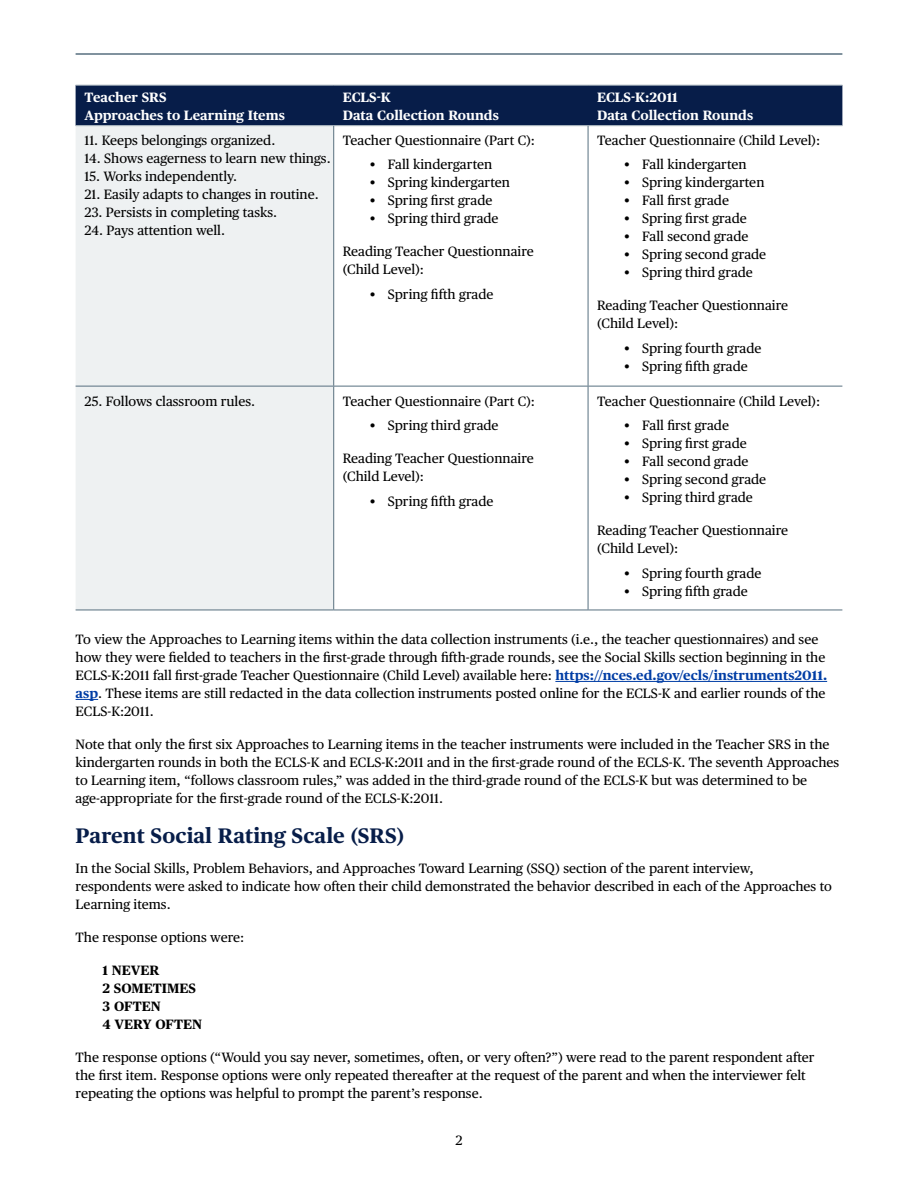
<style>
.page{position:relative;width:918px;height:1188px;background:#fff}
.page>*{position:absolute;margin:0;border:0;box-sizing:border-box;transform-origin:0 0}
.t1{font:700 21px "Publico Text";color:#071d49}
.Body_Text{font:13.5px/18px "Publico Text";color:#000}
.table_text_FL{font:13.5px/18px "Publico Text";color:#000}
.table_head_FL{font:700 13.5px/18px "Publico Text";color:#fff}
.Body_Text-2{font:700 13.5px "Publico Text";color:#000}
.s1{font-weight:700;color:#003da5}
</style>
<div class="page">
<hr style="left:76px;top:53px;width:766px;height:2px;background:#576f7f">
<hr style="left:555px;top:681px;width:272px;height:1px;background:#003da5">
<svg style="left:76px;top:699px;width:22px;height:1px"></svg>
<div style="left:76px;top:86px;width:766px;height:39px;background:#071d49"></div>
<div style="left:76px;top:126px;width:257px;height:484px;background:#eef1f2"></div>
<svg style="left:334px;top:126px;width:508px;height:484px"></svg>
<hr style="left:76px;top:85px;width:258px;height:1px;background:#abb7bf">
<hr style="left:334px;top:85px;width:254px;height:1px;background:#abb7bf">
<hr style="left:588px;top:85px;width:254px;height:1px;background:#abb7bf">
<hr style="left:76px;top:125px;width:258px;height:1px;background:#abb7bf">
<hr style="left:334px;top:125px;width:254px;height:1px;background:#abb7bf">
<hr style="left:588px;top:125px;width:254px;height:1px;background:#abb7bf">
<hr style="left:333px;top:126px;width:1px;height:260px;background:#576f7f">
<hr style="left:588px;top:126px;width:1px;height:260px;background:#576f7f">
<hr style="left:76px;top:386px;width:258px;height:1px;background:#576f7f">
<hr style="left:334px;top:386px;width:254px;height:1px;background:#576f7f">
<hr style="left:333px;top:386px;width:1px;height:224px;background:#576f7f">
<hr style="left:588px;top:386px;width:254px;height:1px;background:#576f7f">
<hr style="left:588px;top:386px;width:1px;height:224px;background:#576f7f">
<hr style="left:76px;top:610px;width:258px;height:1px;background:#576f7f">
<hr style="left:334px;top:610px;width:254px;height:1px;background:#576f7f">
<hr style="left:588px;top:610px;width:254px;height:1px;background:#576f7f">
<p class="table_head_FL" style="left:85px;top:87px;width:202px">Teacher SRS<br>Approaches to Learning Items</p>
<p class="table_head_FL" style="left:343px;top:87px;width:158px">ECLS-K<br>Data Collection Rounds</p>
<p class="table_head_FL" style="left:597px;top:87px;width:158px">ECLS-K:2011<br>Data Collection Rounds</p>
<p class="table_text_FL" style="left:85px;top:130px;width:192px">11. Keeps belongings organized.</p>
<p class="table_text_FL" style="left:85px;top:148px;width:248px">14. Shows eagerness to learn new things.</p>
<p class="table_text_FL" style="left:85px;top:166px;width:154px">15. Works independently.</p>
<p class="table_text_FL" style="left:85px;top:184px;width:236px">21. Easily adapts to changes in routine.</p>
<p class="table_text_FL" style="left:85px;top:202px;width:194px">23. Persists in completing tasks.</p>
<p class="table_text_FL" style="left:85px;top:220px;width:142px">24. Pays attention well.</p>
<p class="table_text_FL" style="left:343px;top:130px;width:194px">Teacher Questionnaire (Part C):</p>
<p class="Body_Text" style="left:370px;top:155px;width:124px">• Fall kindergarten</p>
<p class="Body_Text" style="left:370px;top:173px;width:142px">• Spring kindergarten</p>
<p class="Body_Text" style="left:370px;top:191px;width:124px">• Spring first grade</p>
<p class="Body_Text" style="left:370px;top:209px;width:130px">• Spring third grade</p>
<p class="table_text_FL" style="left:343px;top:242px;width:193px">Reading Teacher Questionnaire</p>
<p class="table_text_FL" style="left:343px;top:260px;width:83px">(Child Level):</p>
<p class="Body_Text" style="left:370px;top:285px;width:125px">• Spring fifth grade</p>
<p class="table_text_FL" style="left:597px;top:130px;width:225px">Teacher Questionnaire (Child Level):</p>
<p class="Body_Text" style="left:624px;top:155px;width:124px">• Fall kindergarten</p>
<p class="Body_Text" style="left:624px;top:173px;width:142px">• Spring kindergarten</p>
<p class="Body_Text" style="left:624px;top:191px;width:106px">• Fall first grade</p>
<p class="Body_Text" style="left:624px;top:209px;width:124px">• Spring first grade</p>
<p class="Body_Text" style="left:624px;top:227px;width:126px">• Fall second grade</p>
<p class="Body_Text" style="left:624px;top:245px;width:144px">• Spring second grade</p>
<p class="Body_Text" style="left:624px;top:263px;width:130px">• Spring third grade</p>
<p class="table_text_FL" style="left:597px;top:296px;width:193px">Reading Teacher Questionnaire</p>
<p class="table_text_FL" style="left:597px;top:314px;width:83px">(Child Level):</p>
<p class="Body_Text" style="left:624px;top:339px;width:139px">• Spring fourth grade</p>
<p class="Body_Text" style="left:624px;top:357px;width:125px">• Spring fifth grade</p>
<p class="table_text_FL" style="left:85px;top:391px;width:172px">25. Follows classroom rules.</p>
<p class="table_text_FL" style="left:343px;top:391px;width:194px">Teacher Questionnaire (Part C):</p>
<p class="Body_Text" style="left:370px;top:416px;width:130px">• Spring third grade</p>
<p class="table_text_FL" style="left:343px;top:449px;width:193px">Reading Teacher Questionnaire (Child Level):</p>
<p class="Body_Text" style="left:370px;top:492px;width:125px">• Spring fifth grade</p>
<p class="table_text_FL" style="left:597px;top:391px;width:225px">Teacher Questionnaire (Child Level):</p>
<p class="Body_Text" style="left:624px;top:416px;width:106px">• Fall first grade</p>
<p class="Body_Text" style="left:624px;top:434px;width:124px">• Spring first grade</p>
<p class="Body_Text" style="left:624px;top:452px;width:126px">• Fall second grade</p>
<p class="Body_Text" style="left:624px;top:470px;width:144px">• Spring second grade</p>
<p class="Body_Text" style="left:624px;top:488px;width:130px">• Spring third grade</p>
<p class="table_text_FL" style="left:597px;top:521px;width:193px">Reading Teacher Questionnaire</p>
<p class="table_text_FL" style="left:597px;top:539px;width:83px">(Child Level):</p>
<p class="Body_Text" style="left:624px;top:564px;width:139px">• Spring fourth grade</p>
<p class="Body_Text" style="left:624px;top:582px;width:125px">• Spring fifth grade</p>
<p class="Body_Text" style="left:76px;top:630px;width:753px">To view the Approaches to Learning items within the data collection instruments (i.e., the teacher questionnaires) and see how they were fielded to teachers in the first-grade through fifth-grade rounds, see the Social Skills section beginning in the ECLS-K:2011 fall first-grade Teacher Questionnaire (Child Level) available here: <span class="s1">https://nces.ed.gov/ecls/instruments2011. asp</span>. These items are still redacted in the data collection instruments posted online for the ECLS-K and earlier rounds of the ECLS-K:2011.</p>
<p class="Body_Text" style="left:76px;top:735px;width:765px">Note that only the first six Approaches to Learning items in the teacher instruments were included in the Teacher SRS in the kindergarten rounds in both the ECLS-K and ECLS-K:2011 and in the first-grade round of the ECLS-K. The seventh Approaches to Learning item, “follows classroom rules,” was added in the third-grade round of the ECLS-K but was determined to be age-appropriate for the first-grade round of the ECLS-K:2011.</p>
<h2 class="t1" style="left:76px;top:820px;width:330px">Parent Social Rating Scale (SRS)</h2>
<p class="Body_Text" style="left:76px;top:859px;width:758px">In the Social Skills, Problem Behaviors, and Approaches Toward Learning (SSQ) section of the parent interview, respondents were asked to indicate how often their child demonstrated the behavior described in each of the Approaches to<br>Learning items.</p>
<p class="Body_Text" style="left:76px;top:928px;width:170px">The response options were:</p>
<p class="Body_Text-2" style="left:103px;top:960px;width:58px">1 NEVER</p>
<p class="Body_Text-2" style="left:103px;top:978px;width:95px">2 SOMETIMES</p>
<p class="Body_Text-2" style="left:103px;top:996px;width:60px">3 OFTEN</p>
<p class="Body_Text-2" style="left:103px;top:1014px;width:101px">4 VERY OFTEN</p>
<p class="Body_Text" style="left:76px;top:1048px;width:741px">The response options (“Would you say never, sometimes, often, or very often?”) were read to the parent respondent after the first item. Response options were only repeated thereafter at the request of the parent and when the interviewer felt repeating the options was helpful to prompt the parent’s response.</p>
<p class="Body_Text" style="left:456px;top:1130px;width:8px">2</p>
</div>
